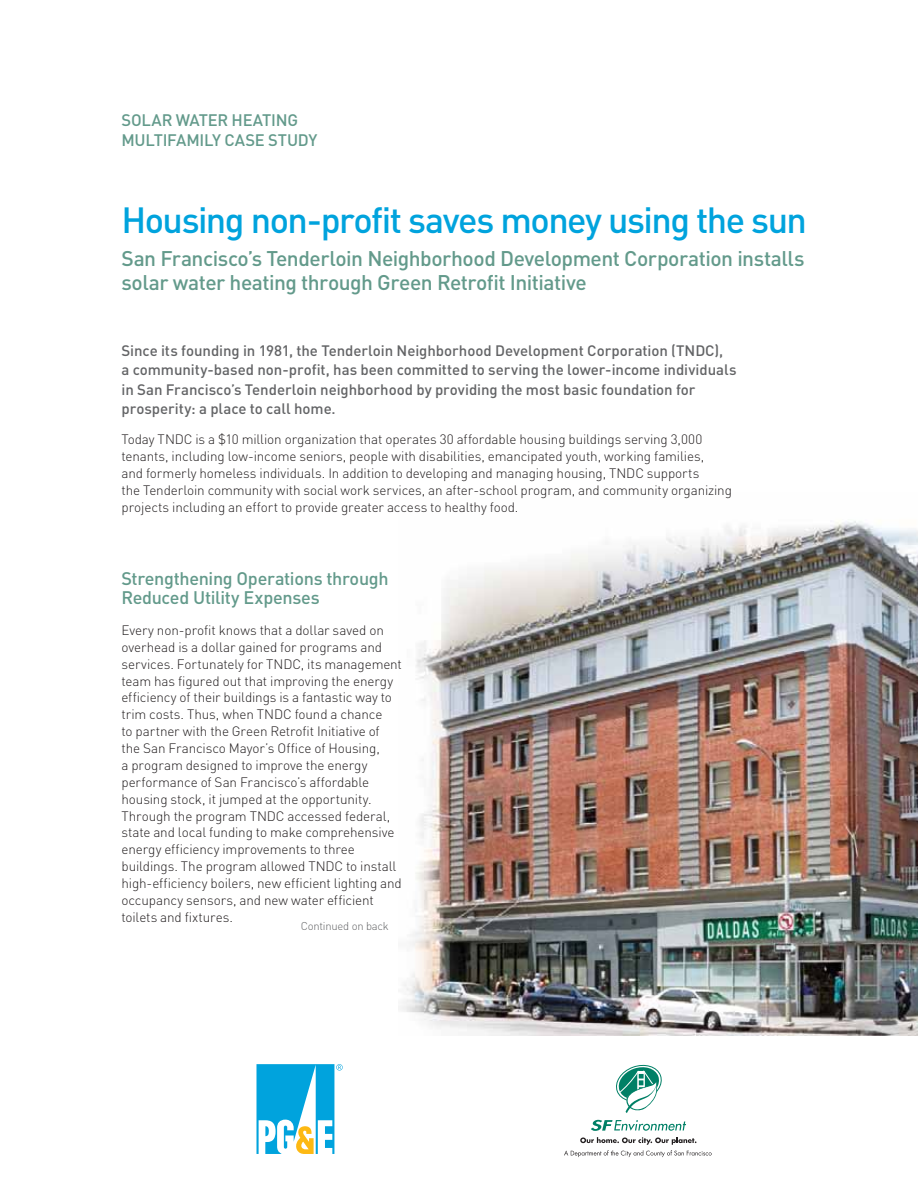
<style>
.page{position:relative;width:918px;height:1188px;background:#fff}
.page>*{position:absolute;margin:0;border:0;box-sizing:border-box;transform-origin:0 0}
.t1{font:500 36px "DIN";letter-spacing:-.04em;color:#00a3dd}
.t2{font:500 21px/24px "DIN";letter-spacing:-.025em;color:#639a8b}
.t3{font:500 18px/19.5px "DIN";letter-spacing:-.02em;color:#639a8b}
.t4{font:500 16.5px/19.5px "DIN";letter-spacing:-.015em;color:#639a8b}
.t5{font:500 15px/19.5px "DIN";letter-spacing:-.005em;color:#636466}
.t6{font:300 13.5px/16.8px "DIN";letter-spacing:-.01em;color:#231f20}
.t7{font:300 11.25px "DIN";letter-spacing:-.02em;color:#636466}
.s1{color:#6d6e71}
</style>
<div class="page">
<img style="left:400px;top:521px;width:518px;height:514px">
<svg style="left:256px;top:1064px;width:87px;height:90px"></svg>
<svg style="left:616px;top:1064px;width:46px;height:49px"></svg>
<svg style="left:591px;top:1120px;width:95px;height:11px"></svg>
<svg style="left:564px;top:1137px;width:148px;height:20px"></svg>
<p class="t4" style="left:122px;top:110px;width:197px">SOLAR WATER HEATING<br>MULTIFAMILY CASE STUDY</p>
<h1 class="t1" style="left:121px;top:197px;width:687px">Housing non-profit saves money using the sun</h1>
<h2 class="t2" style="left:121px;top:246px;width:685px">San Francisco’s Tenderloin Neighborhood Development Corporation installs solar water heating through Green Retrofit Initiative</h2>
<p class="t5" style="left:121px;top:340px;width:617px">Since its founding in 1981, the Tenderloin Neighborhood Development Corporation (TNDC),<br>a community-based non-profit, has been committed to serving the lower-income individuals in San Francisco’s Tenderloin neighborhood by providing the most basic foundation for prosperity: a place to call home<span class="s1">.</span></p>
<p class="t6" style="left:121px;top:431px;width:612px">Today TNDC is a $10 million organization that operates 30 affordable housing buildings serving 3,000 tenants, including low-income seniors, people with disabilities, emancipated youth, working families,<br>and formerly homeless individuals. In addition to developing and managing housing, TNDC supports<br>the Tenderloin community with social work services, an after-school program, and community organizing projects including an effort to provide greater access to healthy food.</p>
<h3 class="t3" style="left:121px;top:568px;width:269px">Strengthening Operations through<br>Reduced Utility Expenses</h3>
<p class="t6" style="left:121px;top:621px;width:282px">Every non-profit knows that a dollar saved on overhead is a dollar gained for programs and services. Fortunately for TNDC, its management team has figured out that improving the energy efficiency of their buildings is a fantastic way to trim costs. Thus, when TNDC found a chance<br>to partner with the Green Retrofit Initiative of<br>the San Francisco Mayor’s Office of Housing,<br>a program designed to improve the energy performance of San Francisco’s affordable housing stock, it jumped at the opportunity.<br>Through the program TNDC accessed federal, state and local funding to make comprehensive energy efficiency improvements to three buildings. The program allowed TNDC to install high-efficiency boilers, new efficient lighting and occupancy sensors, and new water efficient toilets and fixtures.</p>
<p class="t7" style="left:301px;top:919px;width:90px">Continued on back</p>
</div>
